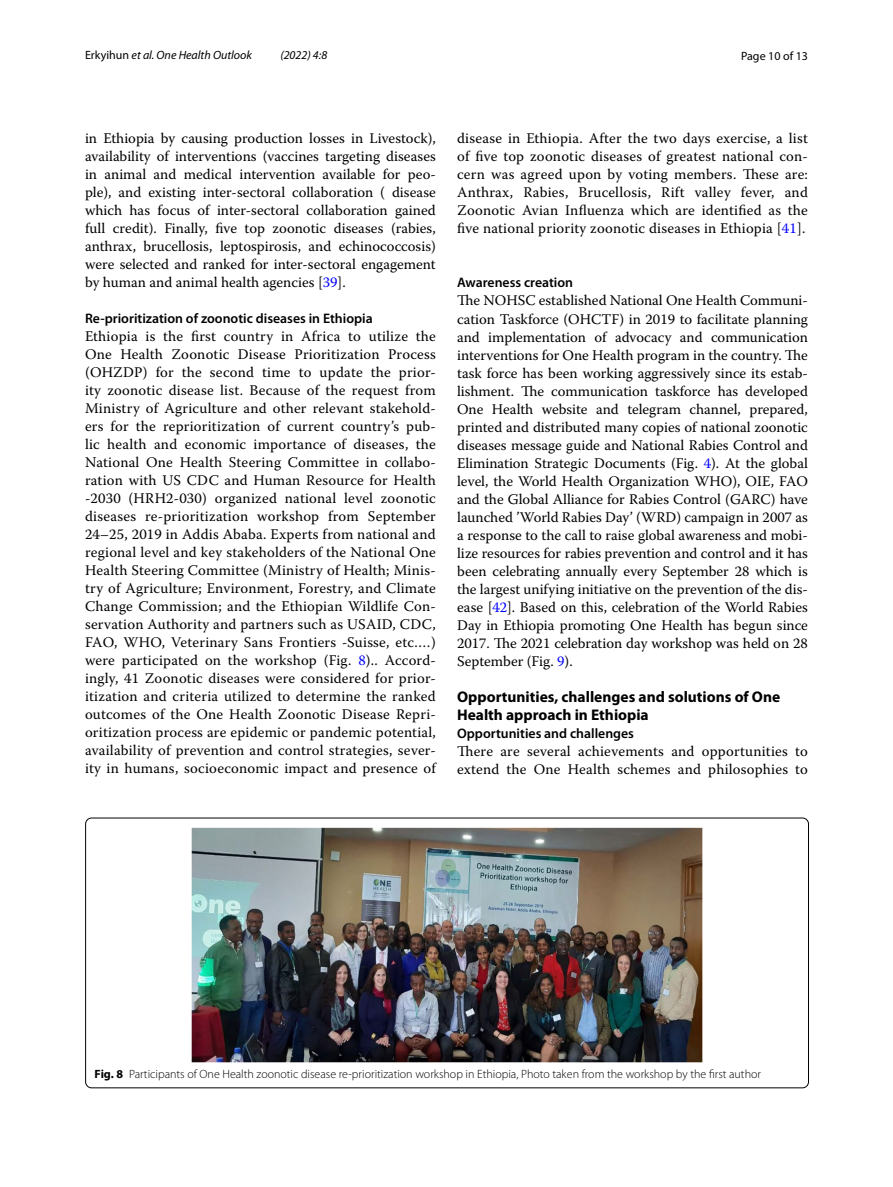
<style>
.page{position:relative;width:893px;height:1187px;background:#fff}
.page>*{position:absolute;margin:0;border:0;box-sizing:border-box;transform-origin:0 0}
.t1{font:700 15.45px/18px "Myriad Pro";color:#000}
.t2{font:14.7px/18px "Warnock Pro";letter-spacing:.015em;color:#000;text-align:justify}
.t3{font:600 13.8px "Myriad Pro";color:#000}
.t4{font:300 12px "Myriad Pro";color:#000}
.t5{font:italic 12px "Myriad Pro";color:#000}
.t6{font:12px "Myriad Pro";color:#000}
.s1{font-style:normal}
.s2{color:#00f}
.s3{font-weight:700}
</style>
<div class="page">
<img style="left:192px;top:827px;width:510px;height:235px">
<div style="left:85px;top:817px;width:724px;height:270px;border:1px solid #000;border-radius:6px"></div>
<p class="t5" style="left:85px;top:48px;width:168px"><span class="s1">Erkyihun</span> et al. One Health Outlook</p>
<p class="t5" style="left:280px;top:48px;width:48px">(2022) 4:8</p>
<p class="t6" style="left:741px;top:48px;width:68px">Page 10 of 13</p>
<p class="t2" style="left:85px;top:128px;width:352px">in Ethiopia by causing production losses in Livestock), availability of interventions (vaccines targeting diseases in animal and medical intervention available for peo&shy;ple), and existing inter-sectoral collaboration ( disease which has focus of inter-sectoral collaboration gained full credit). Finally, five top zoonotic diseases (rabies, anthrax, brucellosis, leptospirosis, and echinococcosis) were selected and ranked for inter-sectoral engagement by human and animal health agencies [<span class="s2">39</span>].</p>
<p class="t3" style="left:85px;top:309px;width:289px">Re‑prioritization of zoonotic diseases in Ethiopia</p>
<p class="t2" style="left:85px;top:326px;width:352px">Ethiopia is the first country in Africa to utilize the One Health Zoonotic Disease Prioritization Process (OHZDP) for the second time to update the prior&shy;ity zoonotic disease list. Because of the request from Ministry of Agriculture and other relevant stakehold&shy;ers for the reprioritization of current country’s pub&shy;lic health and economic importance of diseases, the National One Health Steering Committee in collabo&shy;ration with US CDC and Human Resource for Health -2030 (HRH2-030) organized national level zoonotic diseases re-prioritization workshop from September 24–25, 2019 in Addis Ababa. Experts from national and regional level and key stakeholders of the National One Health Steering Committee (Ministry of Health; Minis&shy;try of Agriculture; Environment, Forestry, and Climate Change Commission; and the Ethiopian Wildlife Con&shy;servation Authority and partners such as USAID, CDC, FAO, WHO, Veterinary Sans Frontiers -Suisse, etc.…) were participated on the workshop (Fig. <span class="s2">8</span>).. Accord&shy;ingly, 41 Zoonotic diseases were considered for prior&shy;itization and criteria utilized to determine the ranked outcomes of the One Health Zoonotic Disease Repri&shy;oritization process are epidemic or pandemic potential, availability of prevention and control strategies, sever&shy;ity in humans, socioeconomic impact and presence of</p>
<p class="t2" style="left:457px;top:128px;width:352px">disease in Ethiopia. After the two days exercise, a list of five top zoonotic diseases of greatest national con&shy;cern was agreed upon by voting members. These are:<br>Anthrax, Rabies, Brucellosis, Rift valley fever, and Zoonotic Avian Influenza which are identified as the five national priority zoonotic diseases in Ethiopia [<span class="s2">41</span>].</p>
<p class="t3" style="left:457px;top:274px;width:118px">Awareness creation</p>
<p class="t2" style="left:457px;top:291px;width:352px">The NOHSC established National One Health Communi&shy;cation Taskforce (OHCTF) in 2019 to facilitate planning and implementation of advocacy and communication interventions for One Health program in the country. The task force has been working aggressively since its estab&shy;lishment. The communication taskforce has developed One Health website and telegram channel, prepared, printed and distributed many copies of national zoonotic diseases message guide and National Rabies Control and Elimination Strategic Documents (Fig. <span class="s2">4</span>). At the global level, the World Health Organization WHO), OIE, FAO and the Global Alliance for Rabies Control (GARC) have launched ’World Rabies Day’ (WRD) campaign in 2007 as a response to the call to raise global awareness and mobi&shy;lize resources for rabies prevention and control and it has been celebrating annually every September 28 which is the largest unifying initiative on the prevention of the dis&shy;ease [<span class="s2">42</span>]. Based on this, celebration of the World Rabies Day in Ethiopia promoting One Health has begun since 2017. The 2021 celebration day workshop was held on 28<br>September (Fig. <span class="s2">9</span>).</p>
<p class="t1" style="left:457px;top:687px;width:325px">Opportunities, challenges and solutions of One<br>Health approach in Ethiopia</p>
<p class="t3" style="left:457px;top:724px;width:178px">Opportunities and challenges</p>
<p class="t2" style="left:457px;top:741px;width:352px">There are several achievements and opportunities to extend the One Health schemes and philosophies to</p>
<p class="t4" style="left:95px;top:1066px;width:668px"><span class="s3">Fig. 8</span> Participants of One Health zoonotic disease re-prioritization workshop in Ethiopia, Photo taken from the workshop by the first author</p>
</div>
